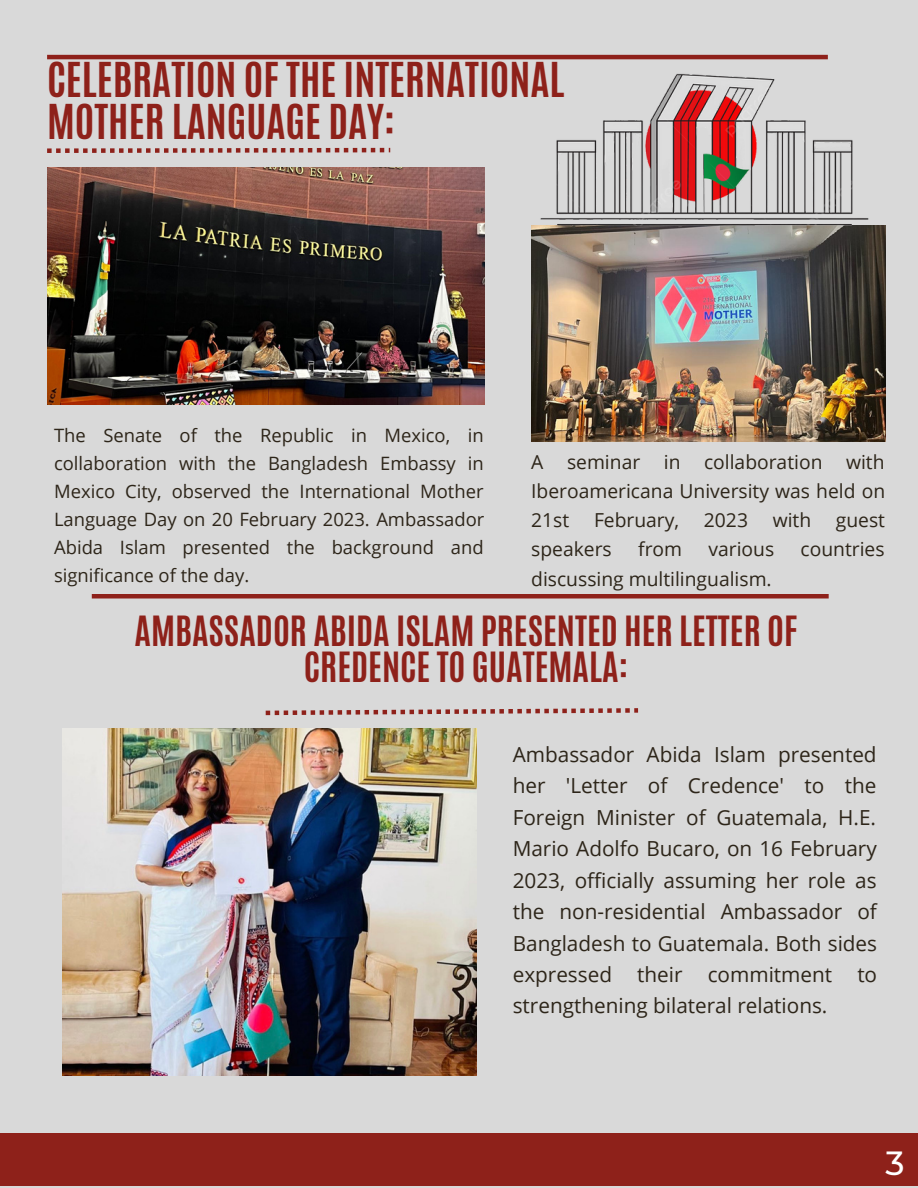
<style>
.page{position:relative;width:918px;height:1188px;background:#d9d9d9}
.page>*{position:absolute;margin:0;border:0;box-sizing:border-box;transform-origin:0 0}
.t1{font:700 40.2px/41.7px "Antonio";color:#8e211a}
.t2{font:700 34.8px/36px "Antonio";color:#8e211a;text-align:center}
.t3{font:500 33.45px "Montserrat";color:#fff}
.t4{font:20.7px/31.5px "Open Sans";color:#2d2519;text-align:justify}
.t5{font:19.35px/29.2px "Open Sans";color:#2d2519;text-align:justify}
.t6{font:18.45px/28.2px "Open Sans";color:#2d2519;text-align:justify}
</style>
<div class="page">
<img style="left:531px;top:226px;width:355px;height:216px">
<img style="left:47px;top:167px;width:438px;height:237px">
<svg style="left:47px;top:148px;width:343px;height:5px"></svg>
<div style="left:0;top:1134px;width:918px;height:52px;background:#8e211a"></div>
<img style="left:531px;top:54px;width:347px;height:172px">
<img style="left:62px;top:729px;width:414px;height:346px">
<svg style="left:266px;top:708px;width:372px;height:7px"></svg>
<hr style="left:47px;top:55px;width:781px;height:4px;background:#8e211a">
<div style="left:92px;top:594px;width:737px;height:5px;background:#8e211a"></div>
<p class="t1" style="left:47px;top:60px;width:519px">CELEBRATION OF THE INTERNATIONAL<br>MOTHER LANGUAGE DAY:</p>
<p class="t6" style="left:54px;top:420px;width:432px">The Senate of the Republic in Mexico, in collaboration with the Bangladesh Embassy in Mexico City, observed the International Mother Language Day on 20 February 2023. Ambassador Abida Islam presented the background and significance of the day.</p>
<p class="t5" style="left:531px;top:446px;width:355px">A seminar in collaboration with Iberoamericana University was held on 21st</p>
<p class="t5" style="left:594px;top:505px;width:87px">February,</p>
<p class="t5" style="left:704px;top:505px;width:46px">2023</p>
<p class="t5" style="left:773px;top:505px;width:40px">with</p>
<p class="t5" style="left:836px;top:505px;width:51px">guest</p>
<p class="t5" style="left:531px;top:534px;width:82px">speakers</p>
<p class="t5" style="left:638px;top:534px;width:45px">from</p>
<p class="t5" style="left:708px;top:534px;width:67px">various</p>
<p class="t5" style="left:801px;top:534px;width:86px">countries</p>
<p class="t5" style="left:531px;top:563px;width:242px">discussing multilingualism.</p>
<p class="t2" style="left:134px;top:614px;width:665px">AMBASSADOR ABIDA ISLAM PRESENTED HER LETTER OF<br>CREDENCE TO GUATEMALA:</p>
<p class="t4" style="left:513px;top:738px;width:366px">Ambassador Abida Islam presented her 'Letter of Credence' to the Foreign Minister of Guatemala, H.E.<br>Mario Adolfo Bucaro, on 16 February 2023, officially assuming her role as the non-residential Ambassador of Bangladesh to Guatemala. Both sides expressed their commitment to strengthening bilateral relations.</p>
<p class="t3" style="left:886px;top:1143px;width:21px">3</p>
</div>
